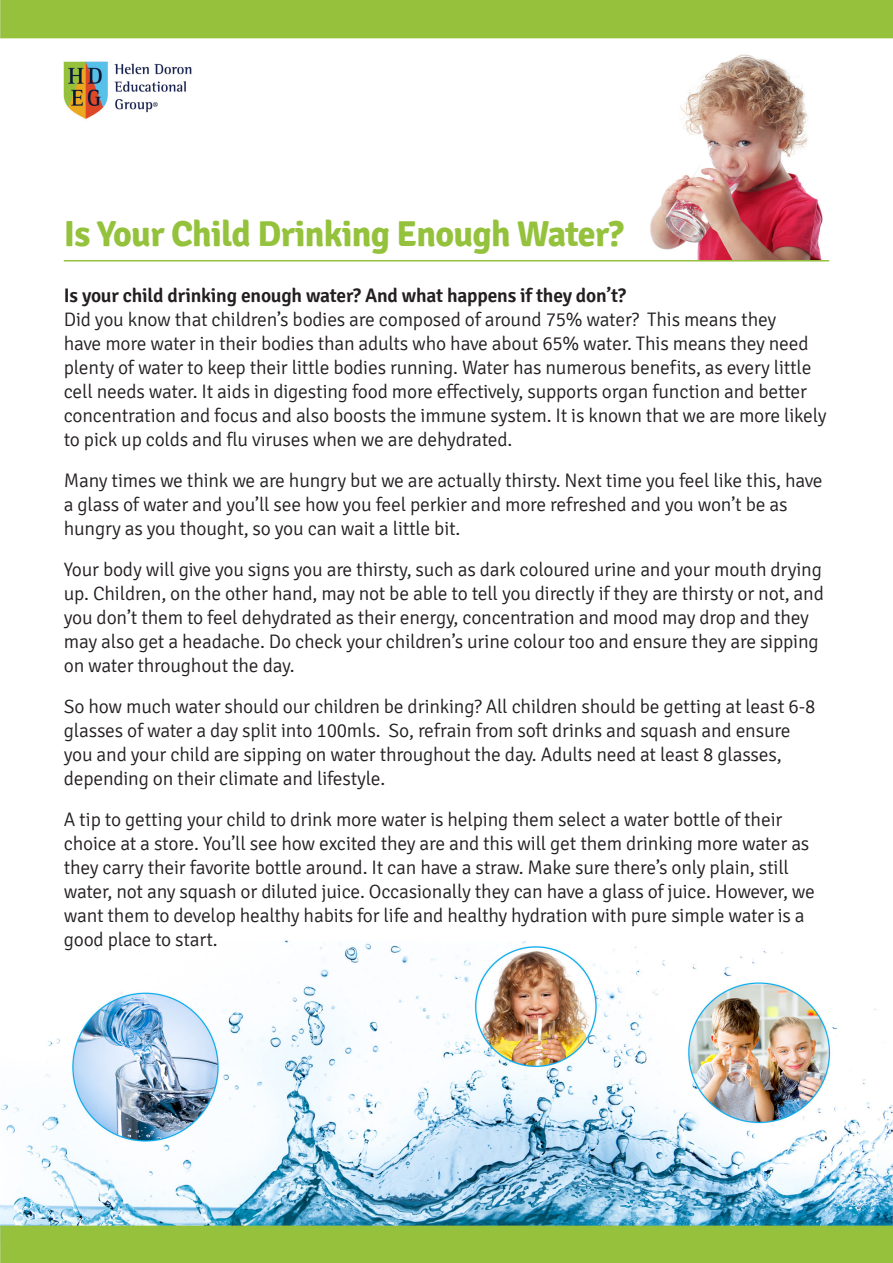
<style>
.page{position:relative;width:893px;height:1263px;background:#fff}
.page>*{position:absolute;margin:0;border:0;box-sizing:border-box;transform-origin:0 0}
.t1{font:700 36px "Signika";letter-spacing:-.02em;color:#95c23c}
.t2{font:300 19.5px/24px "Signika";letter-spacing:-.01em;color:#231f20}
.t3{font:600 19.5px "Signika";letter-spacing:-.01em;color:#231f20}
</style>
<div class="page">
<img style="left:0;top:0;width:893px;height:1263px">
<hr style="left:64px;top:260px;width:765px;height:2px;background:#95c23c">
<p class="t1" style="left:64px;top:212px;width:561px">Is Your Child Drinking Enough Water?</p>
<p class="t3" style="left:64px;top:284px;width:564px">Is your child drinking enough water? And what happens if they don ?t’</p>
<p class="t2" style="left:64px;top:308px;width:764px">Did you know that childrens’ bodies are composed of around 75% water? This means they<br>have more water in their bodies than adults who have about 65% water. This means they need plenty of water to keep their little bodies running. Water has numerous benefits, as every little cell needs water It. aids in digesting food more effectively, supports organ function and better concentration and focus and also boosts the immune system isIt. known that we are more likely to pick up colds and flu viruses when we are dehydrated.</p>
<p class="t2" style="left:64px;top:469px;width:760px">Many times we think we are hungry but we are actually thirsty. Next time you feel like this, have a glass of water and you l l’ see how you feel perkier and more refreshed and you won t’ be as hungry as you thought, so you can wait a little bit.</p>
<p class="t2" style="left:64px;top:558px;width:762px">Your body will give you signs you are thirsty, such as dark coloured urine and your mouth drying up. Children, on the other hand, may not be able to tell you directly if they are thirsty or not, and you don t’ them to feel dehydrated as their energy, concentration and mood may drop and they may also get a headache. Do check your children s’ urine colour too and ensure they are sipping on water throughout the day.</p>
<p class="t2" style="left:64px;top:695px;width:753px">So how much water should our children be drinking? All children should be getting at least 6-8 glasses of water a day split into 100mls. So, refrain from soft drinks and squash and ensure you and your child are sipping on water throughout the day. Adults need at least 8 glasses, depending on their climate and lifestyle.</p>
<p class="t2" style="left:64px;top:808px;width:753px">A tip to getting your child to drink more water is helping them select a water bottle of their choice at a store. You l l’ see how excited they are and this will get them drinking more water as they carry their favorite bottle around It. can have a straw. Make sure theres’ only plain, still water, not any squash or diluted juice. Occasionally they can have a glass of juice. However, we want them to develop healthy habits for life and healthy hydration with pure simple water is a good place to start.</p>
</div>
